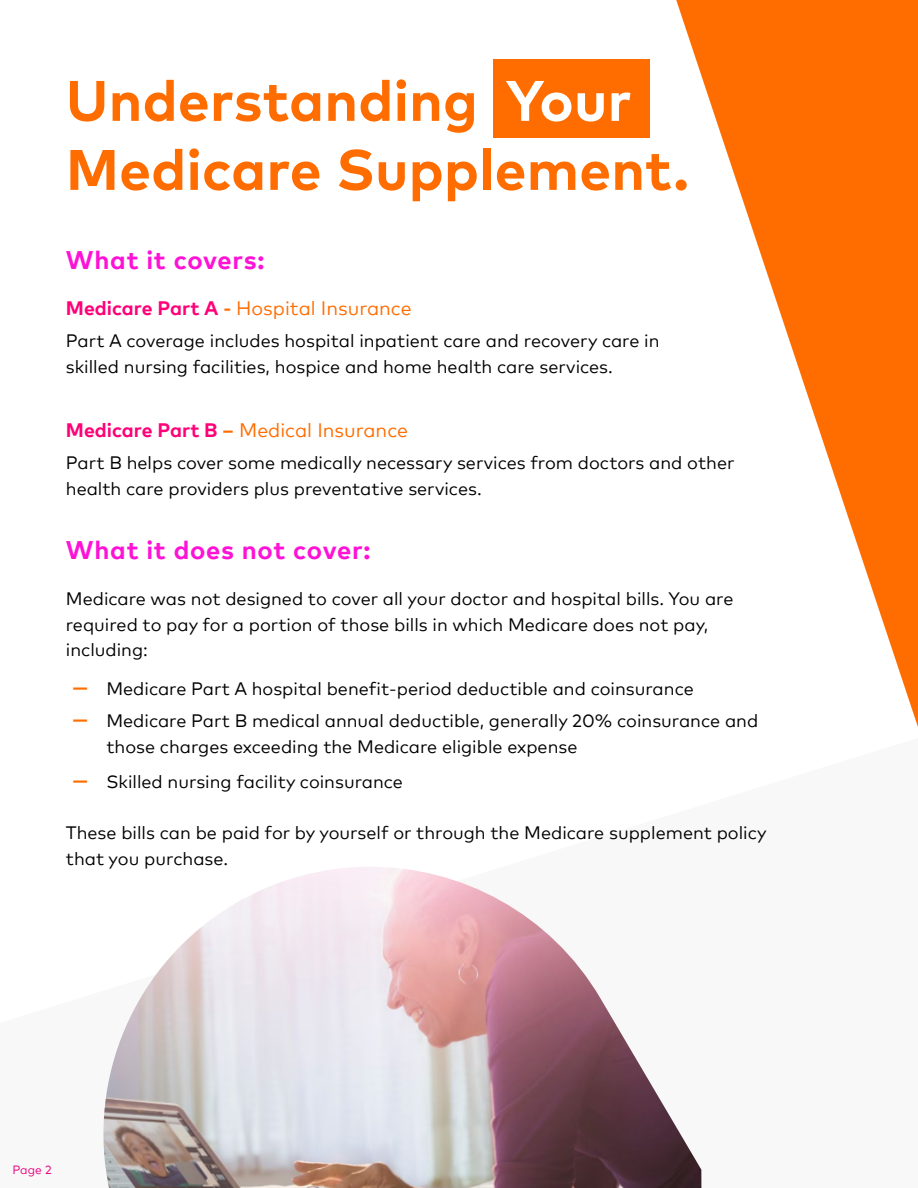
<style>
.page{position:relative;width:918px;height:1188px;background:#fff}
.page>*{position:absolute;margin:0;border:0;box-sizing:border-box;transform-origin:0 0}
.t1{font:700 57px/69px "Mark Pro";letter-spacing:.005em;color:#ff6d00}
.t2{font:700 25.5px "Mark Pro";letter-spacing:.03em;color:#fe12d6}
.t3{font:19.5px "Mark Pro";color:#ff6d00}
.t4{font:18px/25.5px "Mark Pro";color:#000}
.t5{font:12px "Mark Pro";color:#ec0082}
.s1{color:#fff}
.s2{font-weight:700;color:#ff0078}
.s3{font-weight:700}
.s4{font-family:"Poppins";font-weight:600;color:#ff6d00}
</style>
<div class="page">
<div style="left:493px;top:59px;width:156px;height:79px;background:#ff6d00"></div>
<svg style="left:676px;top:0;width:242px;height:727px"></svg>
<img style="left:103px;top:867px;width:598px;height:321px">
<h1 class="t1" style="left:66px;top:61px;width:625px">Understanding <span class="s1">Your<br></span>Medicare Supplement.</h1>
<h2 class="t2" style="left:66px;top:241px;width:200px">What it covers:</h2>
<p class="t3" style="left:66px;top:293px;width:347px"><span class="s2">Medicare Part A</span> <span class="s3">-</span> Hospital Insurance</p>
<p class="t4" style="left:66px;top:327px;width:595px">Part A coverage includes hospital inpatient care and recovery care in skilled nursing facilities, hospice and home health care services.</p>
<p class="t3" style="left:66px;top:416px;width:344px"><span class="s2">Medicare Part B</span> <span class="s3">–</span> Medical Insurance</p>
<p class="t4" style="left:66px;top:449px;width:670px">Part B helps cover some medically necessary services from doctors and other health care providers plus preventative services.</p>
<h2 class="t2" style="left:66px;top:531px;width:306px">What it does not cover:</h2>
<p class="t4" style="left:66px;top:585px;width:669px">Medicare was not designed to cover all your doctor and hospital bills. You are required to pay for a portion of those bills in which Medicare does not pay, including:</p>
<p class="t4" style="left:73px;top:675px;width:623px"><span class="s4">—</span> Medicare Part A hospital benefit-period deductible and coinsurance</p>
<p class="t4" style="left:106px;top:707px;width:653px;text-indent:-34px"><span class="s4">—</span> Medicare Part B medical annual deductible, generally 20% coinsurance and those charges exceeding the Medicare eligible expense</p>
<p class="t4" style="left:73px;top:768px;width:332px"><span class="s4">—</span> Skilled nursing facility coinsurance</p>
<p class="t4" style="left:66px;top:819px;width:702px">These bills can be paid for by yourself or through the Medicare supplement policy that you purchase.</p>
<p class="t5" style="left:13px;top:1161px;width:41px">Page 2</p>
</div>
